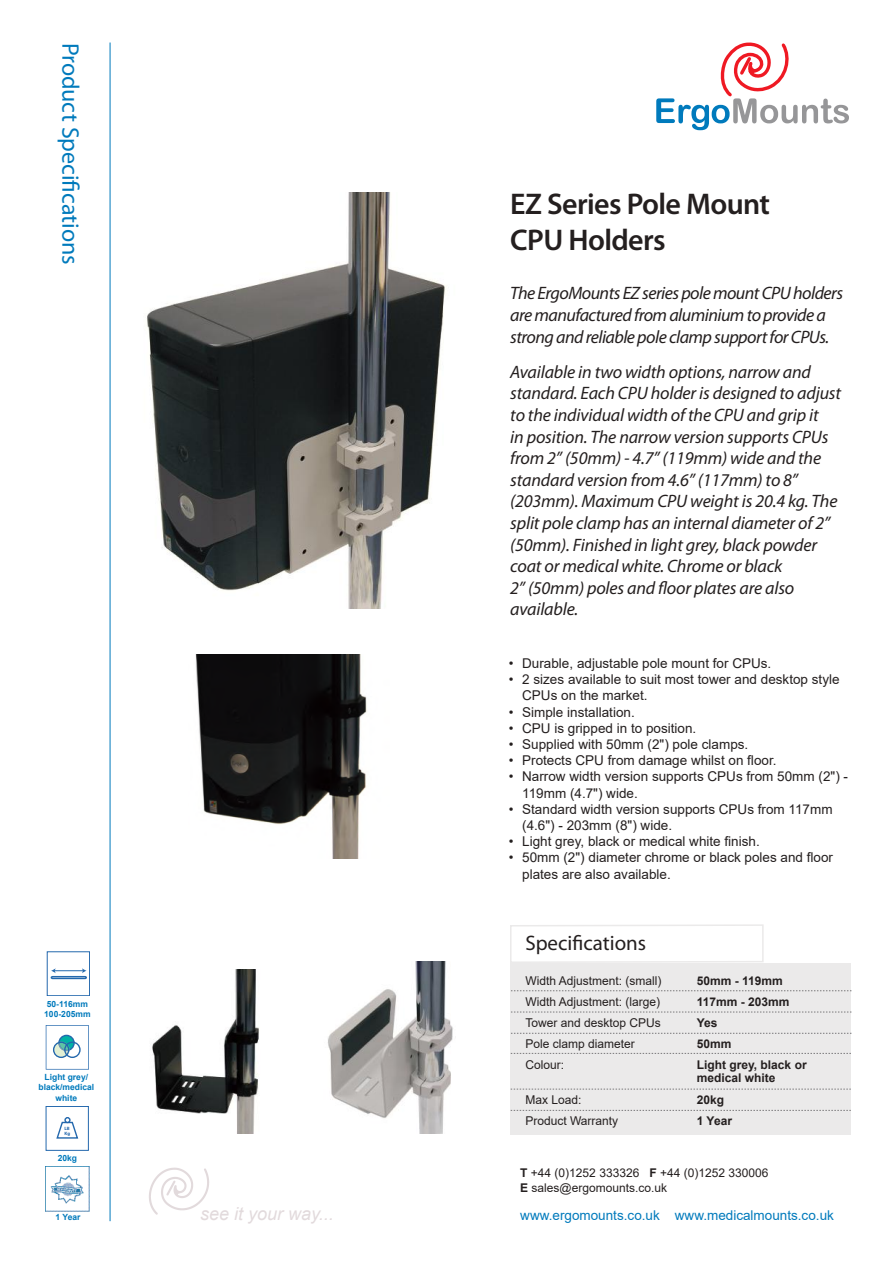
<style>
.page{position:relative;width:893px;height:1263px;background:#fff}
.page>*{position:absolute;margin:0;border:0;box-sizing:border-box;transform-origin:0 0}
.t1{font:600 30px/36px "Myriad Pro";letter-spacing:-.02em;color:#241f1f}
.t2{font:24px "Myriad Pro";color:#007abc}
.t3{font:21px "Myriad Pro";color:#241f1f}
.t4{font:italic 18px/21.6px "Myriad Pro";letter-spacing:-.01em;color:#241f1f}
.t5{font:italic 18px/21.6px "Myriad Pro";letter-spacing:-.03em;color:#241f1f}
.t6{font:italic 18px "Arial";color:#e2dadc}
.t7{font:13.5px/16.2px "Arial";color:#241f1f}
.t8{font:13.5px "Arial";color:#007abc}
.t9{font:12.15px/21px "Arial";color:#241f1f}
.t10{font:700 12px/21px "Arial";color:#241f1f}
.t11{font:12px/15px "Arial";color:#241f1f}
.t12{font:700 8.55px/10.2px "Arial";color:#007abc;text-align:center}
.t13{font:700 4.65px/5.7px "Myriad Pro";color:#2468ad}
.s1{font-weight:700}
</style>
<div class="page">
<svg style="left:656px;top:43px;width:193px;height:87px"></svg>
<hr style="left:110px;top:43px;width:1px;height:1178px;background:#007abc">
<svg style="left:149px;top:1167px;width:60px;height:48px"></svg>
<div style="left:46px;top:1106px;width:43px;height:45px;border:1px solid #2468ad"></div>
<svg style="left:56px;top:1119px;width:23px;height:20px"></svg>
<div style="left:64px;top:1117px;width:7px;height:6px;border:1px solid #2468ad;border-radius:50%"></div>
<img style="left:46px;top:1167px;width:43px;height:44px">
<svg style="left:46px;top:1025px;width:43px;height:44px"></svg>
<div style="left:47px;top:951px;width:43px;height:45px;border:1px solid #2468ad"></div>
<svg style="left:51px;top:968px;width:36px;height:5px"></svg>
<div style="left:51px;top:976px;width:36px;height:3px;border:1px solid #2468ad"></div>
<svg style="left:510px;top:924px;width:254px;height:39px"></svg>
<div style="left:510px;top:963px;width:341px;height:172px;background:#ebeaea"></div>
<svg style="left:511px;top:1033px;width:340px;height:1px"></svg>
<svg style="left:511px;top:1053px;width:340px;height:1px"></svg>
<svg style="left:511px;top:1089px;width:340px;height:1px"></svg>
<svg style="left:511px;top:1012px;width:340px;height:1px"></svg>
<svg style="left:511px;top:990px;width:340px;height:1px"></svg>
<svg style="left:511px;top:1110px;width:340px;height:1px"></svg>
<img style="left:147px;top:192px;width:299px;height:416px">
<img style="left:327px;top:961px;width:126px;height:173px">
<img style="left:152px;top:969px;width:107px;height:165px">
<img style="left:195px;top:654px;width:172px;height:204px">
<h2 class="t2" style="left:85px;top:43px;width:224px;rotate:90deg">Product Specifications</h2>
<p class="t12" style="left:44px;top:998px;width:48px">50-116mm<br>100-205mm</p>
<p class="t12" style="left:38px;top:1072px;width:57px">Light grey/ black/medical white</p>
<p class="t13" style="left:65px;top:1125px;width:7px">LB<br>Kg</p>
<p class="t12" style="left:58px;top:1152px;width:21px">20kg</p>
<p class="t12" style="left:56px;top:1212px;width:26px">1 Year</p>
<h3 class="t6" style="left:200px;top:1202px;width:135px">see it your way...</h3>
<h1 class="t1" style="left:510px;top:185px;width:261px">EZ Series Pole Mount<br>CPU Holders</h1>
<h3 class="t5" style="left:510px;top:282px;width:334px">The ErgoMounts EZ series pole mount CPU holders are manufactured from aluminium to provide a strong and reliable pole clamp support for CPUs.</h3>
<p class="t4" style="left:510px;top:361px;width:332px">Available in two width options, narrow and standard. Each CPU holder is designed to adjust to the individual width of the CPU and grip it<br>in position. The narrow version supports CPUs from 2” (50mm) - 4.7” (119mm) wide and the standard version from 4.6” (117mm) to 8” (203mm). Maximum CPU weight is 20.4 kg. The split pole clamp has an internal diameter of 2” (50mm). Finished in light grey, black powder coat or medical white. Chrome or black<br>2” (50mm) poles and floor plates are also available.</p>
<p class="t7" style="left:509px;top:655px;width:264px">• Durable, adjustable pole mount for CPUs.</p>
<p class="t7" style="left:522px;top:671px;width:319px;text-indent:-14px">• 2 sizes available to suit most tower and desktop style<br>CPUs on the market.</p>
<p class="t7" style="left:509px;top:703px;width:128px">• Simple installation.</p>
<p class="t7" style="left:509px;top:720px;width:189px">• CPU is gripped in to position.</p>
<p class="t7" style="left:509px;top:736px;width:241px">• Supplied with 50mm (2") pole clamps.</p>
<p class="t7" style="left:509px;top:752px;width:269px">• Protects CPU from damage whilst on floor.</p>
<p class="t7" style="left:522px;top:768px;width:327px;text-indent:-14px">• Narrow width version supports CPUs from 50mm (2") -<br>119mm (4.7") wide.</p>
<p class="t7" style="left:522px;top:801px;width:312px;text-indent:-14px">• Standard width version supports CPUs from 117mm (4.6") - 203mm (8") wide.</p>
<p class="t7" style="left:509px;top:833px;width:253px">• Light grey, black or medical white finish.</p>
<p class="t7" style="left:522px;top:849px;width:312px;text-indent:-14px">• 50mm (2") diameter chrome or black poles and floor plates are also available.</p>
<h3 class="t3" style="left:525px;top:930px;width:122px">Specifications</h3>
<p class="t9" style="left:525px;top:970px;width:138px">Width Adjustment: (small)<br>Width Adjustment: (large)<br>Tower and desktop CPUs<br>Pole clamp diameter<br>Colour:</p>
<p class="t9" style="left:525px;top:1089px;width:94px">Max Load:<br>Product Warranty</p>
<p class="t10" style="left:697px;top:970px;width:111px">50mm - 119mm<br>117mm - 203mm<br>Yes<br>50mm<br>Light grey, black or</p>
<p class="t10" style="left:697px;top:1068px;width:80px">medical white<br>20kg<br>1 Year</p>
<p class="t11" style="left:520px;top:1165px;width:250px"><span class="s1">T</span> +44 (0)1252 333326 <span class="s1">F</span> +44 (0)1252 330006<br><span class="s1">E</span> sales@ergomounts.co.uk</p>
<p class="t8" style="left:520px;top:1206px;width:315px">www.ergomounts.co.uk www.medicalmounts.co.uk</p>
</div>
